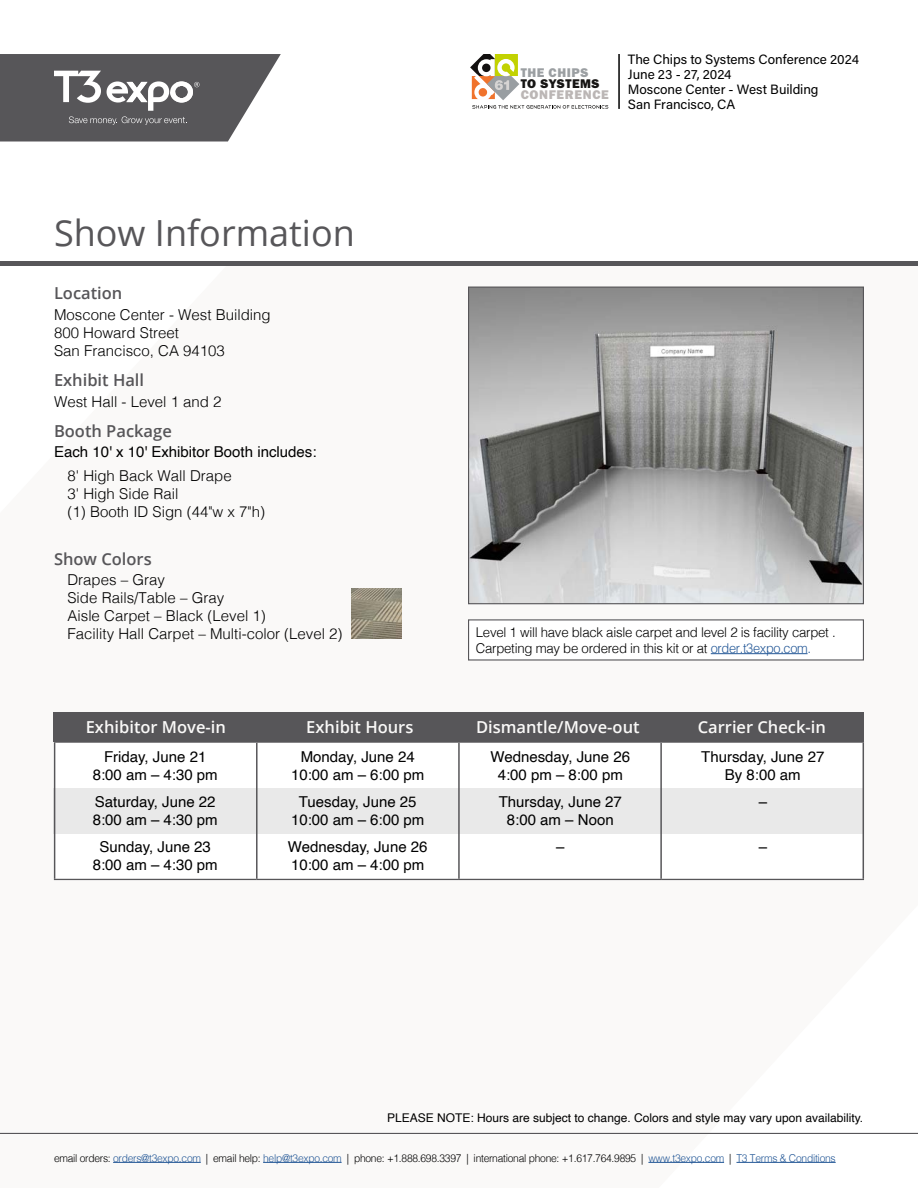
<style>
.page{position:relative;width:918px;height:1188px;background:#fff}
.page>*{position:absolute;margin:0;border:0;box-sizing:border-box;transform-origin:0 0}
.t1{font:36px "Open Sans";color:#575659}
.t2{font:600 16.5px "Open Sans";color:#faf9f8}
.t3{font:600 16.5px "Open Sans";color:#575659}
.t4{font:15px/18px "Helvetica";color:#000;text-align:center}
.t5{font:300 15px/18px "Helvetica";color:#000}
.t6{font:300 13.5px/15.8px "Helvetica";letter-spacing:-.02em;color:#000}
.t7{font:13.5px/15px "Acumin Pro";color:#000}
.t8{font:13.05px "Franklin Gothic URW Hea";letter-spacing:.05em;color:#bbb6b5}
.t9{font:13.05px "Franklin Gothic URW Hea";letter-spacing:.04em;color:#161514}
.t10{font:13.05px "Franklin Gothic URW Hea";letter-spacing:.04em;color:#9b9fa2}
.t11{font:12px "Helvetica";color:#000}
.t12{font:300 10.8px "Helvetica";letter-spacing:-.025em;color:#000;scale:.95 1}
.s1{color:#245897}
</style>
<div class="page">
<hr style="left:0;top:1133px;width:918px;height:1px;background:#575659">
<svg style="left:0;top:54px;width:281px;height:88px"></svg>
<div style="left:0;top:261px;width:918px;height:5px;background:#575659"></div>
<hr style="left:113px;top:1162px;width:88px;height:1px;background:#245897">
<hr style="left:263px;top:1162px;width:79px;height:1px;background:#245897">
<hr style="left:648px;top:1162px;width:76px;height:1px;background:#245897">
<hr style="left:736px;top:1162px;width:100px;height:1px;background:#245897">
<svg style="left:470px;top:54px;width:138px;height:55px"></svg>
<hr style="left:618px;top:54px;width:2px;height:55px;background:#000">
<img style="left:470px;top:289px;width:392px;height:313px">
<div style="left:468px;top:287px;width:396px;height:317px;border:1px solid #575659"></div>
<hr style="left:711px;top:653px;width:97px;height:1px;background:#245897">
<div style="left:468px;top:619px;width:396px;height:42px;border:1px solid #575659"></div>
<div style="left:54px;top:712px;width:810px;height:29px;background:#575659"></div>
<div style="left:54px;top:789px;width:810px;height:45px;background:#e9e9e9"></div>
<hr style="left:54px;top:743px;width:1px;height:136px;background:#575659">
<hr style="left:54px;top:741px;width:203px;height:2px;background:#575659">
<hr style="left:54px;top:879px;width:203px;height:1px;background:#575659">
<hr style="left:256px;top:743px;width:2px;height:136px;background:#575659">
<hr style="left:257px;top:741px;width:202px;height:2px;background:#575659">
<hr style="left:257px;top:879px;width:202px;height:1px;background:#575659">
<hr style="left:458px;top:743px;width:2px;height:136px;background:#575659">
<hr style="left:459px;top:741px;width:202px;height:2px;background:#575659">
<hr style="left:459px;top:879px;width:202px;height:1px;background:#575659">
<hr style="left:660px;top:743px;width:2px;height:136px;background:#575659">
<hr style="left:661px;top:741px;width:203px;height:2px;background:#575659">
<hr style="left:863px;top:743px;width:1px;height:136px;background:#575659">
<hr style="left:661px;top:879px;width:203px;height:1px;background:#575659">
<img style="left:352px;top:589px;width:49px;height:49px">
<h1 class="t1" style="left:54px;top:209px;width:302px">Show Information</h1>
<p class="t3" style="left:54px;top:282px;width:70px">Location</p>
<p class="t5" style="left:54px;top:304px;width:218px">Moscone Center - West Building<br>800 Howard Street<br>San Francisco, CA 94103</p>
<p class="t3" style="left:54px;top:369px;width:92px">Exhibit Hall</p>
<p class="t5" style="left:54px;top:391px;width:169px">West Hall - Level 1 and 2</p>
<p class="t3" style="left:54px;top:419px;width:119px">Booth Package</p>
<p class="t4" style="left:54px;top:443px;width:264px">Each 10' x 10' Exhibitor Booth includes:</p>
<p class="t5" style="left:68px;top:465px;width:199px">8' High Back Wall Drape<br>3' High Side Rail<br>(1) Booth ID Sign (44"w x 7"h)</p>
<p class="t3" style="left:54px;top:547px;width:99px">Show Colors</p>
<p class="t5" style="left:68px;top:570px;width:277px">Drapes – Gray<br>Side Rails/Table – Gray<br>Aisle Carpet – Black (Level 1)<br>Facility Hall Carpet – Multi-color (Level 2)</p>
<p class="t10" style="left:521px;top:64px;width:69px">THE CHIPS</p>
<p class="t9" style="left:521px;top:75px;width:80px">TO SYSTEMS</p>
<p class="t8" style="left:521px;top:87px;width:90px">CONFERENCE</p>
<p class="t7" style="left:628px;top:51px;width:233px">The Chips to Systems Conference 2024<br>June 23 - 27, 2024<br>Moscone Center - West Building<br>San Francisco, CA</p>
<p class="t6" style="left:476px;top:623px;width:361px">Level 1 will have black aisle carpet and level 2 is facility carpet .<br>Carpeting may be ordered in this kit or at <span class="s1">order.t3expo.com.</span></p>
<p class="t2" style="left:86px;top:716px;width:142px">Exhibitor Move-in</p>
<p class="t2" style="left:306px;top:716px;width:109px">Exhibit Hours</p>
<p class="t2" style="left:476px;top:716px;width:165px">Dismantle/Move-out</p>
<p class="t2" style="left:698px;top:716px;width:130px">Carrier Check-in</p>
<p class="t4" style="left:93px;top:749px;width:127px">Friday, June 21<br>8:00 am – 4:30 pm</p>
<p class="t4" style="left:93px;top:794px;width:127px;text-align:left">Saturday, June 22<br>8:00 am – 4:30 pm</p>
<p class="t4" style="left:93px;top:839px;width:127px">Sunday, June 23<br>8:00 am – 4:30 pm</p>
<p class="t4" style="left:291px;top:749px;width:135px">Monday, June 24<br>10:00 am – 6:00 pm</p>
<p class="t4" style="left:291px;top:794px;width:135px">Tuesday, June 25<br>10:00 am – 6:00 pm</p>
<p class="t4" style="left:288px;top:839px;width:141px;text-align:left">Wednesday, June 26<br>10:00 am – 4:00 pm</p>
<p class="t4" style="left:491px;top:749px;width:141px">Wednesday, June 26<br>4:00 pm – 8:00 pm</p>
<p class="t4" style="left:499px;top:794px;width:125px">Thursday, June 27<br>8:00 am – Noon</p>
<p class="t4" style="left:556px;top:839px;width:10px">–</p>
<p class="t4" style="left:701px;top:749px;width:125px">Thursday, June 27<br>By 8:00 am</p>
<p class="t4" style="left:759px;top:794px;width:10px">–</p>
<p class="t4" style="left:759px;top:839px;width:10px">–</p>
<p class="t11" style="left:387px;top:1109px;width:478px">PLEASE NOTE: Hours are subject to change. Colors and style may vary upon availability.</p>
<p class="t12" style="left:54px;top:1149px;width:824px">email orders: <span class="s1">orders@t3expo.com</span> | email help: <span class="s1">help@t3expo.com</span> | phone: +1.888.698.3397 | international phone: +1.617.764.9895 | <span class="s1">www.t3expo.com</span> | <span class="s1">T3 Terms &amp; Conditions</span></p>
</div>
